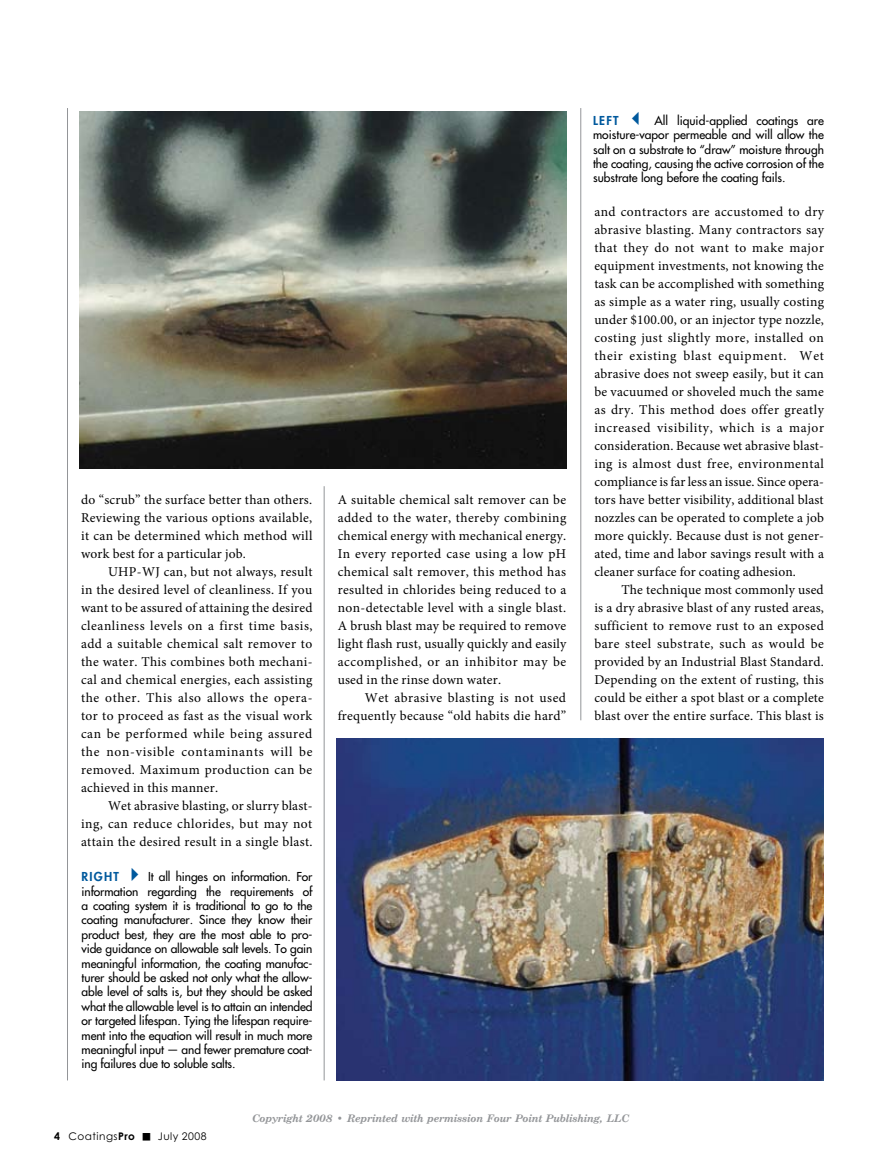
<style>
.page{position:relative;width:878px;height:1175px;background:#fff}
.page>*{position:absolute;margin:0;border:0;box-sizing:border-box;transform-origin:0 0}
.t1{font:13.5px/18px "Minion Pro";letter-spacing:.02em;color:#000;text-align:justify}
.t2{font:500 12px/14.4px "Futura Std";letter-spacing:-.005em;color:#000;text-align:justify}
.t3{font:italic 700 11.25px "Century Schoolbook EF";color:#939598}
.t4{font:10.5px "Century Gothic Std";letter-spacing:.045em;color:#000}
.s1{font-weight:800;color:#00599d}
.s2{color:#00599d}
.s3{font-weight:700}
</style>
<div class="page">
<hr style="left:67px;top:108px;width:1px;height:972px;background:#939598">
<hr style="left:580px;top:108px;width:1px;height:612px;background:#939598">
<hr style="left:324px;top:486px;width:1px;height:594px;background:#939598">
<img style="left:80px;top:111px;width:487px;height:357px">
<img style="left:337px;top:738px;width:487px;height:342px">
<p class="t1" style="left:81px;top:491px;width:233px">do “scrub” the surface better than others.<br>Reviewing the various options available, it can be determined which method will work best for a particular job.</p>
<p class="t1" style="left:81px;top:563px;width:233px;text-indent:27px">UHP-WJ can, but not always, result in the desired level of cleanliness. If you want to be assured of attaining the desired cleanliness levels on a first time basis, add a suitable chemical salt remover to the water. This combines both mechani&shy;cal and chemical energies, each assisting the other. This also allows the opera&shy;tor to proceed as fast as the visual work can be performed while being assured the non-visible contaminants will be removed. Maximum production can be achieved in this manner.</p>
<p class="t1" style="left:81px;top:796px;width:233px;text-indent:27px">Wet abrasive blasting, or slurry blast&shy;ing, can reduce chlorides, but may not attain the desired result in a single blast.</p>
<p class="t2" style="left:82px;top:869px;width:232px"><span class="s1">RIGHT</span> <span class="s2">✔</span> It all hinges on information. For information regarding the requirements of a coating system it is traditional to go to the coating manufacturer. Since they know their product best, they are the most able to pro&shy;vide guidance on allowable salt levels. To gain meaningful information, the coating manufac&shy;turer should be asked not only what the allow&shy;able level of salts is, but they should be asked what the allowable level is to attain an intended or targeted lifespan. Tying the lifespan require&shy;ment into the equation will result in much more meaningful input — and fewer premature coat&shy;ing failures due to soluble salts.</p>
<p class="t1" style="left:338px;top:491px;width:230px">A suitable chemical salt remover can be added to the water, thereby combining chemical energy with mechanical energy.<br>In every reported case using a low pH chemical salt remover, this method has resulted in chlorides being reduced to a non-detectable level with a single blast.<br>A brush blast may be required to remove light flash rust, usually quickly and easily accomplished, or an inhibitor may be used in the rinse down water.</p>
<p class="t1" style="left:338px;top:689px;width:230px;text-align:right">Wet abrasive blasting is not used frequently because “old habits die hard”</p>
<p class="t2" style="left:593px;top:113px;width:232px"><span class="s1">Left</span> <span class="s2">✓</span> All liquid-applied coatings are moisture-vapor permeable and will allow the salt on a substrate to “draw” moisture through the coating, causing the active corrosion of the substrate long before the coating fails.</p>
<p class="t1" style="left:594px;top:203px;width:231px">and contractors are accustomed to dry abrasive blasting. Many contractors say that they do not want to make major equipment investments, not knowing the task can be accomplished with something as simple as a water ring, usually costing under $100.00, or an injector type nozzle, costing just slightly more, installed on their existing blast equipment. Wet abrasive does not sweep easily, but it can be vacuumed or shoveled much the same as dry. This method does offer greatly increased visibility, which is a major consideration. Because wet abrasive blast&shy;ing is almost dust free, environmental compliance is far less an issue. Since opera&shy;tors have better visibility, additional blast nozzles can be operated to complete a job more quickly. Because dust is not gener&shy;ated, time and labor savings result with a cleaner surface for coating adhesion.</p>
<p class="t1" style="left:594px;top:581px;width:231px;text-indent:27px">The technique most commonly used is a dry abrasive blast of any rusted areas, sufficient to remove rust to an exposed bare steel substrate, such as would be provided by an Industrial Blast Standard.<br>Depending on the extent of rusting, this could be either a spot blast or a complete blast over the entire surface. This blast is</p>
<p class="t4" style="left:54px;top:1129px;width:82px"><span class="s3">4</span> Coatings<span class="s3">Pro</span></p>
<p class="t4" style="left:158px;top:1129px;width:50px">July 2008</p>
<p class="t3" style="left:252px;top:1112px;width:378px">Copyright 2008 • Reprinted with permission Four Point Publishing, LLC</p>
</div>
